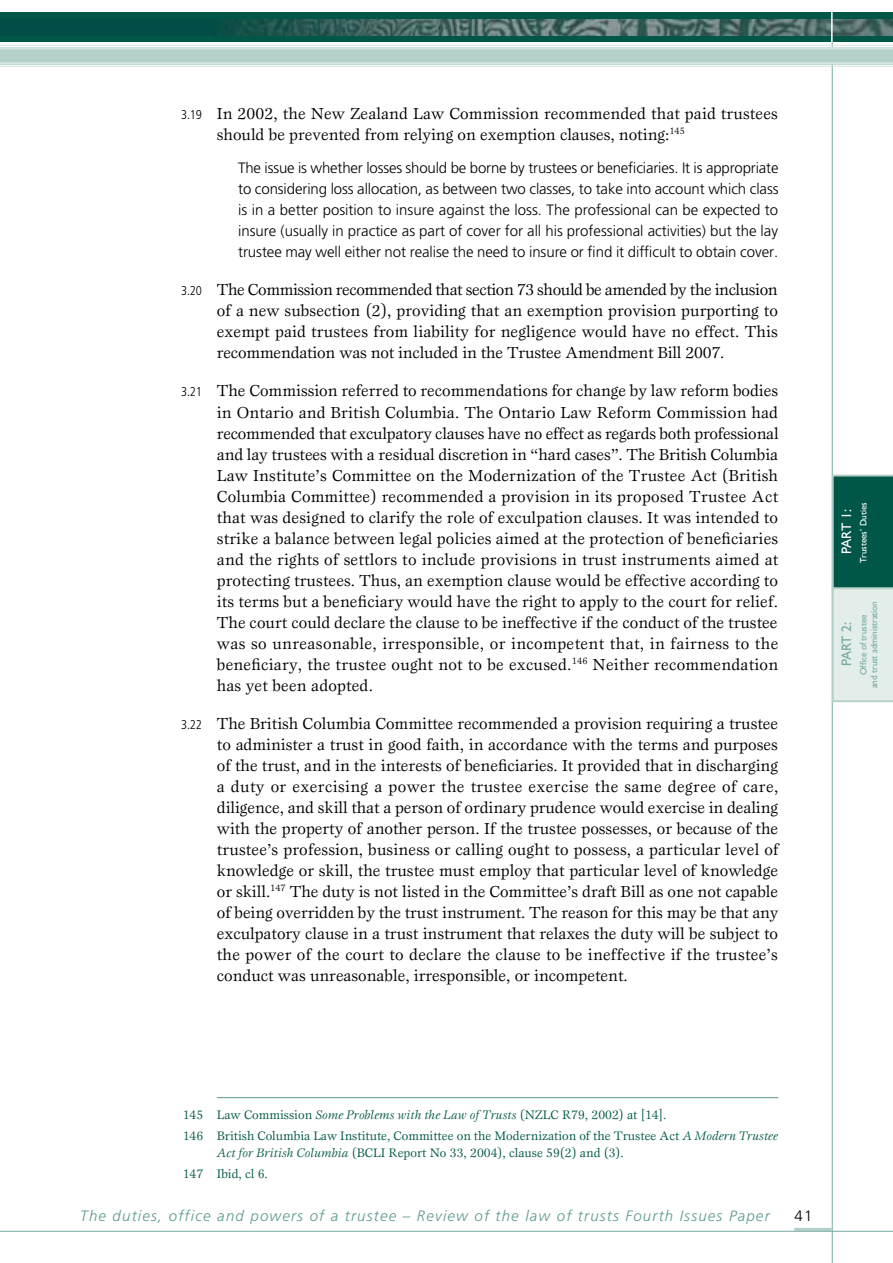
<style>
.page{position:relative;width:893px;height:1263px;background:#fff}
.page>*{position:absolute;margin:0;border:0;box-sizing:border-box;transform-origin:0 0}
.t1{font:16.5px/21px "Esprit Maori";letter-spacing:.01em;color:#000;text-align:justify}
.t2{font:300 15px/21px "Frutiger Maori";letter-spacing:-.005em;color:#000;text-align:justify}
.t3{font:italic 300 15px "Frutiger Maori";letter-spacing:.08em;color:#5c9a90}
.t4{font:300 15px "Frutiger";color:#000}
.t5{font:13.8px "Gill Sans";color:#fff}
.t6{font:13.8px "Gill Sans";color:#78aaa3}
.t7{font:12.75px/21.3px "Esprit Maori";color:#005747}
.t8{font:9.15px/10.6px "Gill Sans";letter-spacing:-.01em;color:#78aaa3;text-align:center}
.t9{font:9.15px "Gill Sans";color:#fff}
.s1{font-family:"Frutiger";font-weight:300;font-stretch:condensed;font-size:12.75px}
.s2{color:#005847}
.s3{font-style:italic}
</style>
<div class="page">
<hr style="left:832px;top:42px;width:1px;height:1221px;background:#78aaa3">
<div style="left:0;top:12px;width:893px;height:30px;background:#005747"></div>
<svg style="left:0;top:45px;width:893px;height:22px;background:#c4dad5"></svg>
<img style="left:213px;top:19px;width:680px;height:16px">
<hr style="left:831px;top:9px;width:2px;height:33px;background:#fff">
<hr style="left:217px;top:1097px;width:561px;height:1px;background:#5c9a90">
<hr style="left:794px;top:1228px;width:38px;height:3px;background:#b4d0ca">
<hr style="left:0;top:1231px;width:893px;height:1px;background:#78aaa3">
<svg style="left:831px;top:474px;width:62px;height:229px;background:#77a69c"></svg>
<p class="t1" style="left:217px;top:102px;width:562px;text-indent:-36px"><span class="s1">3.19</span> In 2002, the New Zealand Law Commission recommended that paid trustees should be prevented from relying on exemption clauses, noting:<sup>145</sup></p>
<p class="t2" style="left:238px;top:158px;width:542px">The issue is whether losses should be borne by trustees or beneficiaries. It is appropriate to considering loss allocation, as between two classes, to take into account which class is in a better position to insure against the loss. The professional can be expected to insure (usually in practice as part of cover for all his professional activities) but the lay trustee may well either not realise the need to insure or find it difficult to obtain cover.</p>
<p class="t1" style="left:217px;top:279px;width:563px;text-indent:-36px"><span class="s1">3.20</span> The Commission recommended that section 73 should be amended by the inclusion of a new subsection (2), providing that an exemption provision purporting to exempt paid trustees from liability for negligence would have no effect. This recommendation was not included in the Trustee Amendment Bill 2007.</p>
<p class="t1" style="left:217px;top:380px;width:563px;text-indent:-36px"><span class="s1">3.21</span> The Commission referred to recommendations for change by law reform bodies in Ontario and British Columbia. The Ontario Law Reform Commission had recommended that exculpatory clauses have no effect as regards both professional and lay trustees with a residual discretion in “hard cases”. The British Columbia Law Institute’s Committee on the Modernization of the Trustee Act (British Columbia Committee) recommended a provision in its proposed Trustee Act that was designed to clarify the role of exculpation clauses. It was intended to strike a balance between legal policies aimed at the protection of beneficiaries and the rights of settlors to include provisions in trust instruments aimed at protecting trustees. Thus, an exemption clause would be effective according to its terms but a beneficiary would have the right to apply to the court for relief.<br>The court could declare the clause to be ineffective if the conduct of the trustee was so unreasonable, irresponsible, or incompetent that, in fairness to the beneficiary, the trustee ought not to be excused.<sup>146</sup> Neither recommendation has yet been adopted.</p>
<p class="t1" style="left:217px;top:712px;width:563px;text-indent:-36px"><span class="s1">3.22</span> The British Columbia Committee recommended a provision requiring a trustee to administer a trust in good faith, in accordance with the terms and purposes of the trust, and in the interests of beneficiaries. It provided that in discharging a duty or exercising a power the trustee exercise the same degree of care, diligence, and skill that a person of ordinary prudence would exercise in dealing with the property of another person. If the trustee possesses, or because of the trustee’s profession, business or calling ought to possess, a particular level of knowledge or skill, the trustee must employ that particular level of knowledge or skill.<sup>147</sup> The duty is not listed in the Committee’s draft Bill as one not capable of being overridden by the trust instrument. The reason for this may be that any exculpatory clause in a trust instrument that relaxes the duty will be subject to the power of the court to declare the clause to be ineffective if the trustee’s conduct was unreasonable, irresponsible, or incompetent.</p>
<p class="t5" style="left:838px;top:554px;width:46px;rotate:-90deg">part 1:</p>
<p class="t9" style="left:858px;top:562px;width:62px;rotate:-90deg">Trustees’ Duties</p>
<p class="t6" style="left:838px;top:666px;width:46px;rotate:-90deg">part 2:</p>
<p class="t8" style="left:858px;top:688px;width:89px;rotate:-90deg">Office of trustee<br>and trust administration</p>
<p class="t7" style="left:183px;top:1104px;width:597px"><span class="s2">145</span> Law Commission <span class="s3">Some Problems with the Law of Trusts</span> (NZLC R79, 2002) at [14].<br><span class="s2">146</span> British Columbia Law Institute, Committee on the Modernization of the Trustee Act <span class="s3">A Modern Trustee</span></p>
<p class="t7" style="left:183px;top:1141px;width:443px;text-indent:34px"><span class="s3">Act for British Columbia</span> (BCLI Report No 33, 2004), clause 59(2) and (3).<br><span class="s2">147</span> Ibid, cl 6.</p>
<p class="t3" style="left:80px;top:1207px;width:691px">The duties, office and powers of a trustee – Review of the law of trusts Fourth Issues Paper</p>
<p class="t4" style="left:794px;top:1207px;width:20px">41</p>
</div>
